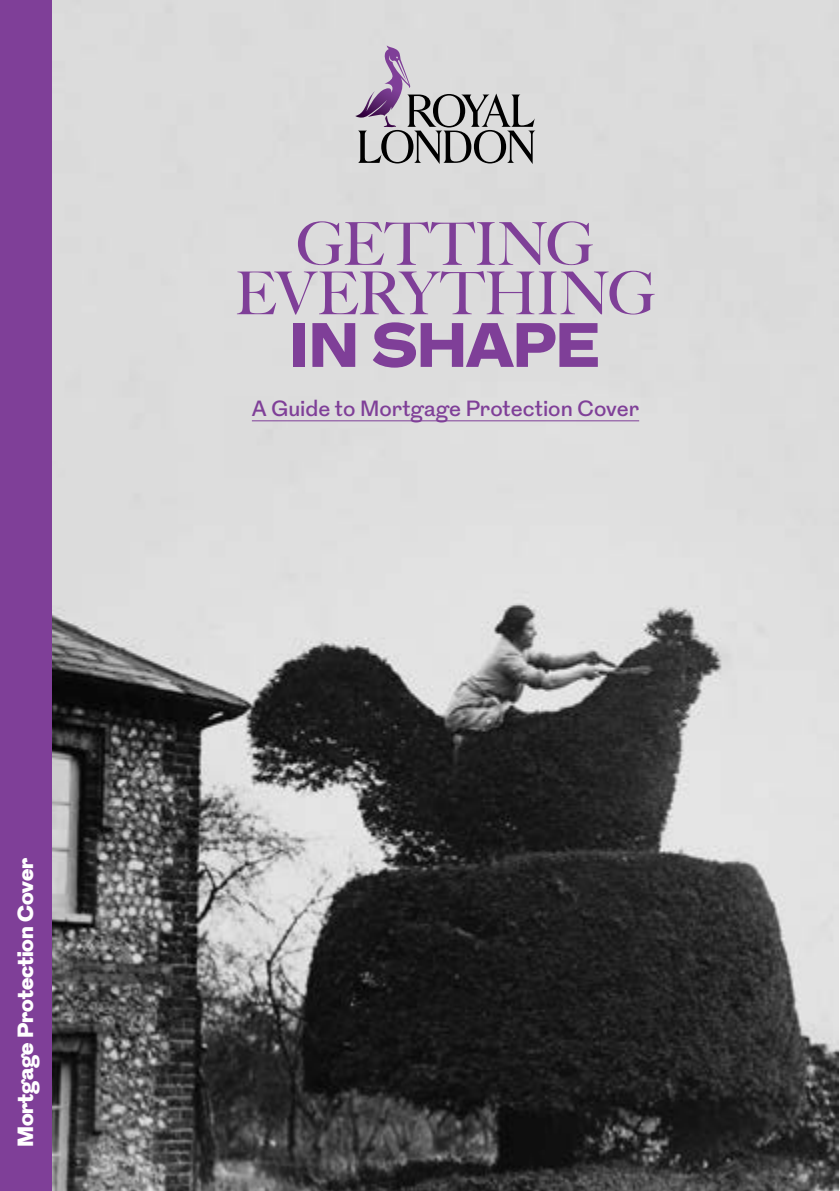
<style>
.page{position:relative;width:840px;height:1191px;background:#fff}
.page>*{position:absolute;margin:0;border:0;box-sizing:border-box;transform-origin:0 0}
.t1{font:900 62.6px "Grot";letter-spacing:-.005em;color:#7f3f98}
.t2{font:500 59.2px/49.4px "Big Caslon";letter-spacing:-.02em;color:#7f3f98;text-align:center}
.t3{font:500 22px "Grot";color:#7f3f98}
.t4{font:900 22px "Grot";color:#fff}
</style>
<div class="page">
<img style="left:51px;top:1px;width:787px;height:1190px">
<hr style="left:252px;top:420px;width:386px;height:1px;background:#7f3f98">
<div style="left:0;top:1px;width:51px;height:1190px;background:#7f3f98"></div>
<svg style="left:355px;top:45px;width:180px;height:119px;background:#b8b5b9"></svg>
<p class="t4" style="left:10px;top:1147px;width:290px;rotate:-90deg">Mortgage Protection Cover</p>
<h2 class="t2" style="left:234px;top:220px;width:423px">GETTING<br>EVERYTHING</h2>
<h1 class="t1" style="left:290px;top:300px;width:313px">IN SHAPE</h1>
<p class="t3" style="left:252px;top:394px;width:388px">A Guide to Mortgage Protection Cover</p>
</div>
